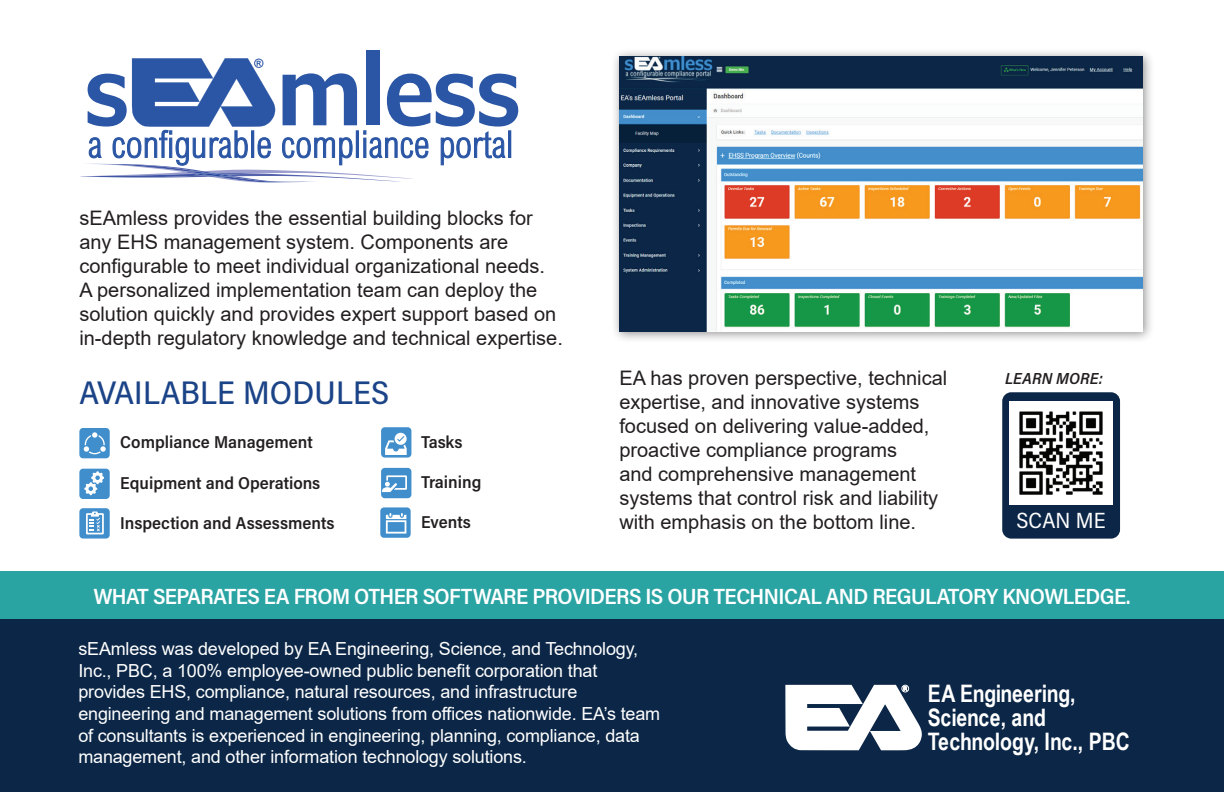
<style>
.page{position:relative;width:1224px;height:792px;background:#fff}
.page>*{position:absolute;margin:0;border:0;box-sizing:border-box;transform-origin:0 0}
.t1{font:500 32.8px "Acumin Pro Semi Cond";letter-spacing:.005em;color:#1b4387}
.t2{font:700 24.2px/24.2px "Arial Narrow";letter-spacing:-.005em;color:#fff}
.t3{font:600 22px "Acumin Pro Semi Cond";letter-spacing:-.03em;color:#fff}
.t4{font:22px "Acumin Pro Semi Cond";letter-spacing:.005em;color:#fff}
.t5{font:20px/24px "Arial";color:#231f20}
.t6{font:18px/21.6px "Arial";letter-spacing:-.01em;color:#fff}
.t7{font:600 17.2px "Acumin Pro Semi Cond";color:#231f20}
.t8{font:italic 600 16px "Acumin Pro Semi Cond";letter-spacing:.005em;color:#231f20}
</style>
<div class="page">
<div style="left:0;top:607px;width:1224px;height:185px;background:#0b2646"></div>
<svg style="left:785px;top:685px;width:137px;height:65px"></svg>
<div style="left:902px;top:685px;width:7px;height:7px;border:1px solid #fff;border-radius:50%"></div>
<div style="left:79px;top:428px;width:31px;height:30px;background:#418ecc;border-radius:4px"></div>
<svg style="left:89px;top:451px;width:12px;height:4px"></svg>
<svg style="left:84px;top:432px;width:22px;height:20px"></svg>
<div style="left:79px;top:469px;width:31px;height:30px;background:#418ecc;border-radius:4px"></div>
<svg style="left:84px;top:471px;width:20px;height:24px"></svg>
<div style="left:79px;top:508px;width:31px;height:31px;background:#418ecc;border-radius:4px"></div>
<svg style="left:86px;top:511px;width:18px;height:23px"></svg>
<div style="left:381px;top:468px;width:30px;height:30px;background:#418ecc;border-radius:4px"></div>
<svg style="left:382px;top:475px;width:25px;height:17px"></svg>
<div style="left:381px;top:427px;width:30px;height:31px;background:#418ecc;border-radius:4px"></div>
<svg style="left:385px;top:433px;width:22px;height:21px"></svg>
<div style="left:380px;top:507px;width:31px;height:31px;background:#418ecc;border-radius:4px"></div>
<svg style="left:386px;top:513px;width:20px;height:21px"></svg>
<div style="left:0;top:572px;width:1224px;height:47px;background:#2aa3a3"></div>
<div style="left:611px;top:48px;width:543px;height:295px;background:#231f20;opacity:.49"></div>
<img style="left:619px;top:56px;width:524px;height:276px">
<div style="left:366px;top:50px;width:14px;height:75px;background:#2b56a5"></div>
<svg style="left:80px;top:58px;width:438px;height:124px"></svg>
<div style="left:1002px;top:392px;width:118px;height:147px;background:#0b2646;border-radius:9px"></div>
<img style="left:1010px;top:402px;width:103px;height:102px">
<p class="t5" style="left:79px;top:205px;width:485px">sEAmless provides the essential building blocks for any EHS management system. Components are configurable to meet individual organizational needs.<br>A personalized implementation team can deploy the solution quickly and provides expert support based on in-depth regulatory knowledge and technical expertise.</p>
<h1 class="t1" style="left:79px;top:369px;width:311px">AVAILABLE MODULES</h1>
<p class="t7" style="left:120px;top:430px;width:194px">Compliance Management</p>
<p class="t7" style="left:120px;top:471px;width:202px">Equipment and Operations</p>
<p class="t7" style="left:120px;top:511px;width:216px">Inspection and Assessments</p>
<p class="t7" style="left:421px;top:430px;width:43px">Tasks</p>
<p class="t7" style="left:421px;top:470px;width:62px">Training</p>
<p class="t7" style="left:421px;top:510px;width:51px">Events</p>
<p class="t5" style="left:619px;top:366px;width:329px">EA has proven perspective, technical expertise, and innovative systems focused on delivering value-added, proactive compliance programs<br>and comprehensive management systems that control risk and liability with emphasis on the bottom line.</p>
<p class="t8" style="left:1005px;top:368px;width:100px">LEARN MORE:</p>
<p class="t4" style="left:1017px;top:505px;width:91px">SCAN ME</p>
<p class="t3" style="left:94px;top:580px;width:1038px">WHAT SEPARATES EA FROM OTHER SOFTWARE PROVIDERS IS OUR TECHNICAL AND REGULATORY KNOWLEDGE.</p>
<p class="t6" style="left:78px;top:638px;width:583px">sEAmless was developed by EA Engineering, Science, and Technology, Inc., PBC, a 100% employee-owned public benefit corporation that provides EHS, compliance, natural resources, and infrastructure engineering and management solutions from offices nationwide. EA’s team of consultants is experienced in engineering, planning, compliance, data management, and other information technology solutions.</p>
<p class="t2" style="left:928px;top:680px;width:204px">EA Engineering,<br>Science, and<br>Technology, Inc., PBC</p>
</div>
